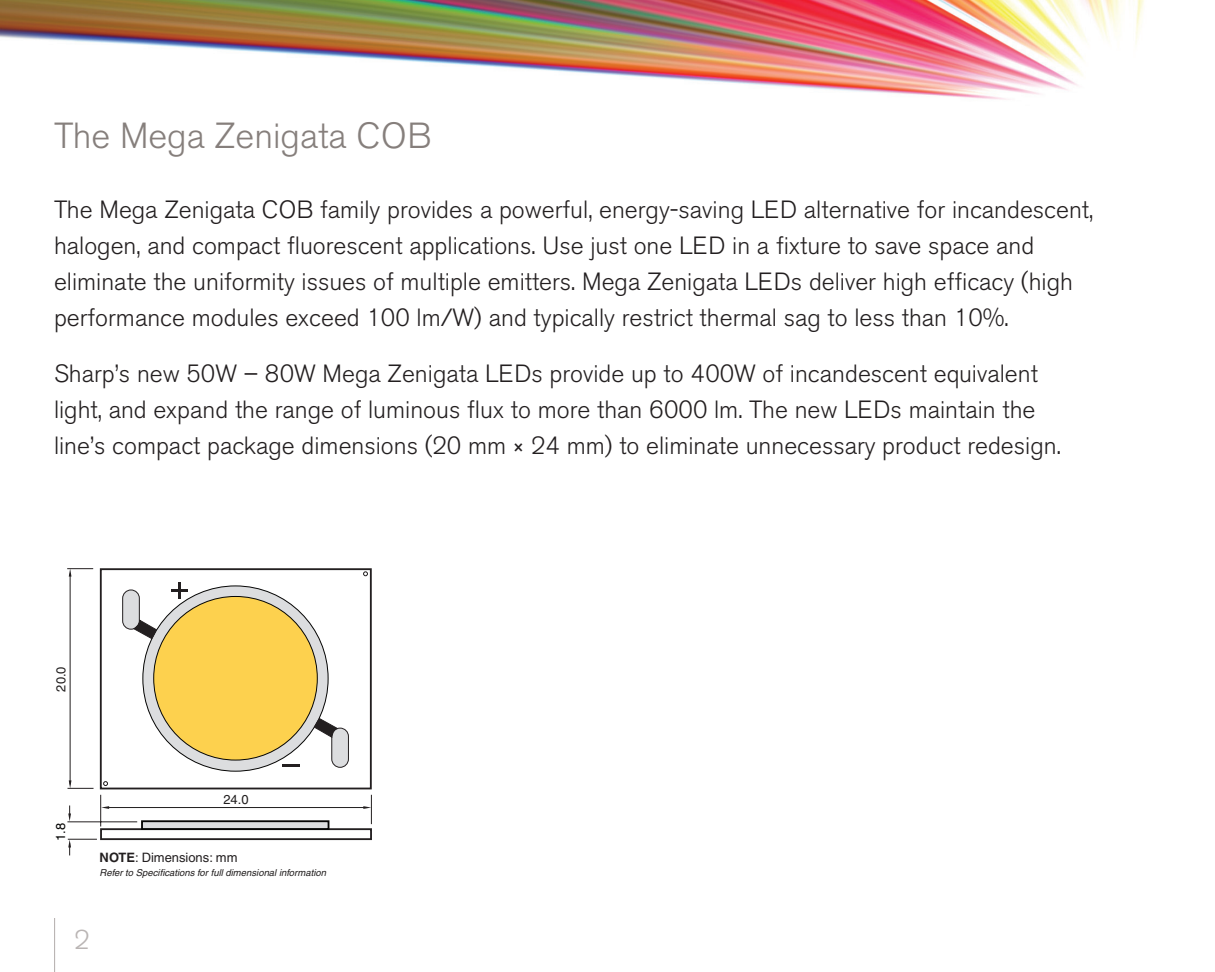
<style>
.page{position:relative;width:1215px;height:972px;background:#fff}
.page>*{position:absolute;margin:0;border:0;box-sizing:border-box;transform-origin:0 0}
.t1{font:300 36px "Akzidenz Grotesk BE";color:#867f7c}
.t2{font:300 27px "Akzidenz Grotesk BE";color:#bab5b4}
.t3{font:300 24.75px/36px "Akzidenz Grotesk BE";color:#231f20}
.t4{font:13.05px "Helvetica";color:#231f20}
.t5{font:13.05px "Helvetica";color:#211e1e}
.t6{font:13.05px "Helvetica";color:#050504}
.t7{font:italic 9.45px "Helvetica";color:#211e1e}
.s1{font-family:"Bau Regular Expert";font-weight:400}
.s2{font-weight:700}
</style>
<div class="page">
<hr style="left:54px;top:918px;width:1px;height:54px;background:#bab5b4">
<svg style="left:99px;top:568px;width:273px;height:273px"></svg>
<div style="left:142px;top:821px;width:187px;height:8px;background:#dcdddf"></div>
<div style="left:141px;top:820px;width:188px;height:10px;border:2px solid #050504"></div>
<svg style="left:143px;top:586px;width:185px;height:185px;background:#c9cacb"></svg>
<div style="left:154px;top:596px;width:163px;height:164px;background:#fdd14e;border-radius:50%"></div>
<div style="left:123px;top:590px;width:16px;height:39px;background:#dcdddf;border-radius:8px"></div>
<div style="left:122px;top:590px;width:18px;height:40px;border:1px solid #231f20;border-radius:8px"></div>
<div style="left:332px;top:728px;width:16px;height:39px;background:#dcdddf;border-radius:8px"></div>
<div style="left:331px;top:728px;width:18px;height:40px;border:1px solid #231f20;border-radius:8px"></div>
<svg style="left:133px;top:619px;width:25px;height:21px"></svg>
<svg style="left:313px;top:717px;width:25px;height:22px"></svg>
<hr style="left:106px;top:807px;width:261px;height:1px;background:#211e1e">
<svg style="left:101px;top:806px;width:8px;height:3px"></svg>
<svg style="left:68px;top:806px;width:3px;height:15px"></svg>
<hr style="left:70px;top:574px;width:1px;height:210px;background:#211e1e">
<hr style="left:100px;top:795px;width:1px;height:31px;background:#231f20">
<svg style="left:363px;top:795px;width:9px;height:29px"></svg>
<svg style="left:67px;top:568px;width:26px;height:9px"></svg>
<svg style="left:68px;top:780px;width:26px;height:9px"></svg>
<hr style="left:67px;top:821px;width:70px;height:1px;background:#231f20">
<svg style="left:68px;top:839px;width:29px;height:16px"></svg>
<svg style="left:363px;top:571px;width:5px;height:5px"></svg>
<svg style="left:103px;top:781px;width:5px;height:5px"></svg>
<hr style="left:178px;top:582px;width:3px;height:17px;background:#231f20">
<hr style="left:171px;top:589px;width:17px;height:3px;background:#231f20">
<svg style="left:282px;top:765px;width:18px;height:2px"></svg>
<img style="left:0;top:0;width:1144px;height:100px">
<h1 class="t1" style="left:54px;top:116px;width:379px">The Mega Zenigata COB</h1>
<p class="t3" style="left:54px;top:192px;width:1041px">The Mega Zenigata COB family provides a powerful, energy-saving LED alternative for incandescent, halogen, and compact fluorescent applications. Use just one LED in a fixture to save space and eliminate the uniformity issues of multiple emitters. Mega Zenigata LEDs deliver high efficacy (high performance modules exceed 100 lm/W) and typically restrict thermal sag to less than 10%.</p>
<p class="t3" style="left:54px;top:356px;width:1008px">Sharp’s new 50W – 80W Mega Zenigata LEDs provide up to 400W of incandescent equivalent light, and expand the range of luminous flux to more than 6000 lm. The new LEDs maintain the line’s compact package dimensions (20 mm <span class="s1">x</span> 24 mm) to eliminate unnecessary product redesign.</p>
<p class="t5" style="left:53px;top:692px;width:27px;rotate:-90deg">20.0</p>
<p class="t6" style="left:53px;top:841px;width:20px;rotate:-90deg">1.8</p>
<p class="t5" style="left:223px;top:792px;width:27px">24.0</p>
<p class="t4" style="left:100px;top:850px;width:139px"><span class="s2">NOTE</span>: Dimensions: mm</p>
<p class="t7" style="left:100px;top:867px;width:228px">Refer to Specifications for full dimensional information</p>
<p class="t2" style="left:74px;top:924px;width:17px">2</p>
</div>
